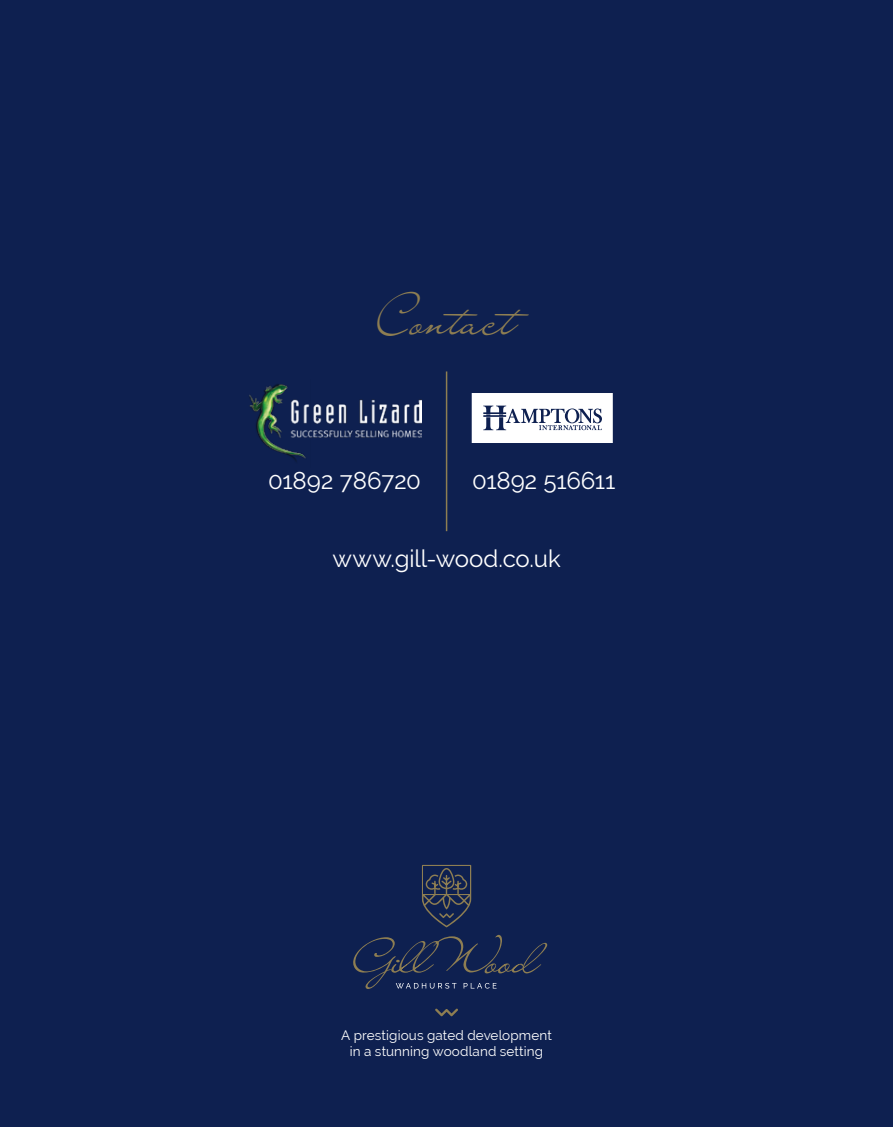
<style>
.page{position:relative;width:893px;height:1127px;background:#0e2050}
.page>*{position:absolute;margin:0;border:0;box-sizing:border-box;transform-origin:0 0}
.t1{font:48px "Liana";color:#8e7e52}
.t2{font:24px "Raleway";letter-spacing:-.01em;color:#fff}
.t3{font:13.5px/16.2px "Raleway";letter-spacing:.01em;color:#fff;text-align:center}
</style>
<div class="page">
<svg style="left:435px;top:1008px;width:23px;height:8px"></svg>
<svg style="left:422px;top:865px;width:49px;height:62px"></svg>
<svg style="left:353px;top:935px;width:194px;height:54px"></svg>
<hr style="left:446px;top:371px;width:1px;height:160px;background:#8e7e52">
<img style="left:249px;top:384px;width:173px;height:78px">
<svg style="left:472px;top:393px;width:141px;height:50px;background:#e0e2e8"></svg>
<h1 class="t1" style="left:376px;top:289px;width:142px">Contact</h1>
<h2 class="t2" style="left:268px;top:466px;width:154px">01892 786720</h2>
<h2 class="t2" style="left:472px;top:466px;width:145px">01892 516611</h2>
<h2 class="t2" style="left:332px;top:544px;width:230px">www.gill-wood.co.uk</h2>
<p class="t3" style="left:341px;top:1027px;width:212px">A prestigious gated development in a stunning woodland setting</p>
</div>
